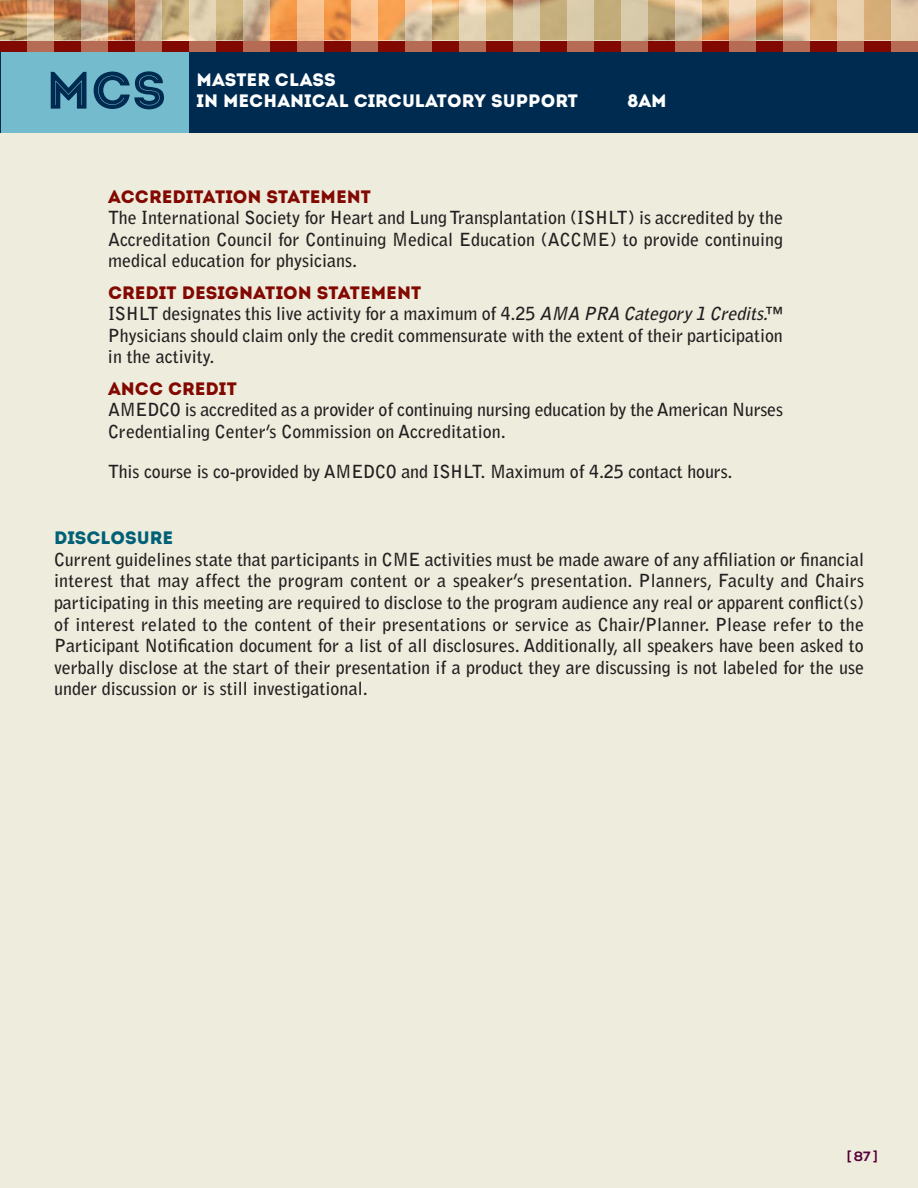
<style>
.page{position:relative;width:918px;height:1188px;background:#fff}
.page>*{position:absolute;margin:0;border:0;box-sizing:border-box;transform-origin:0 0}
.t1{font:52.35px "Intro Inline";color:#002b50}
.t2{font:700 18px/21.6px "Bell Gothic Std";letter-spacing:-.005em;color:#231f20;text-align:justify}
.t3{font:18px "Intro";color:#820902}
.t4{font:18px/21.6px "Intro";color:#fff}
.t5{font:18px "Intro";color:#006076}
.t6{font:700 13.5px "Nexa";color:#580039}
.s1{font-style:italic}
</style>
<div class="page">
<div style="left:0;top:51px;width:918px;height:1137px;background:#eeecdd"></div>
<div style="left:0;top:28px;width:918px;height:24px;background:#820902"></div>
<svg style="left:0;top:0;width:918px;height:40px;background:#cda06a"></svg>
<div style="left:27px;top:40px;width:27px;height:12px;background:#b66b55"></div>
<img style="left:27px;top:0;width:27px;height:40px">
<div style="left:81px;top:40px;width:27px;height:12px;background:#b66b55"></div>
<img style="left:81px;top:0;width:27px;height:40px">
<div style="left:135px;top:40px;width:27px;height:12px;background:#b66b55"></div>
<img style="left:135px;top:0;width:27px;height:40px">
<div style="left:189px;top:40px;width:27px;height:12px;background:#b66b55"></div>
<img style="left:189px;top:0;width:27px;height:40px">
<div style="left:243px;top:40px;width:27px;height:12px;background:#b66b55"></div>
<img style="left:243px;top:0;width:27px;height:40px">
<div style="left:297px;top:40px;width:27px;height:12px;background:#b66b55"></div>
<img style="left:297px;top:0;width:27px;height:40px">
<div style="left:351px;top:40px;width:27px;height:12px;background:#b66b55"></div>
<img style="left:351px;top:0;width:27px;height:40px">
<div style="left:405px;top:40px;width:27px;height:12px;background:#b66b55"></div>
<img style="left:405px;top:0;width:27px;height:40px">
<div style="left:459px;top:40px;width:27px;height:12px;background:#b66b55"></div>
<img style="left:459px;top:0;width:27px;height:40px">
<div style="left:513px;top:40px;width:27px;height:12px;background:#b66b55"></div>
<img style="left:513px;top:0;width:27px;height:40px">
<div style="left:567px;top:40px;width:27px;height:12px;background:#b66b55"></div>
<img style="left:567px;top:0;width:27px;height:40px">
<div style="left:621px;top:40px;width:27px;height:12px;background:#b66b55"></div>
<img style="left:621px;top:0;width:27px;height:40px">
<div style="left:675px;top:40px;width:27px;height:12px;background:#b66b55"></div>
<img style="left:675px;top:0;width:27px;height:40px">
<div style="left:729px;top:40px;width:27px;height:12px;background:#b66b55"></div>
<img style="left:729px;top:0;width:27px;height:40px">
<div style="left:783px;top:40px;width:27px;height:12px;background:#b66b55"></div>
<img style="left:783px;top:0;width:27px;height:40px">
<div style="left:837px;top:40px;width:27px;height:12px;background:#b66b55"></div>
<img style="left:837px;top:0;width:27px;height:40px">
<div style="left:891px;top:40px;width:27px;height:12px;background:#b66b55"></div>
<div style="left:0;top:52px;width:189px;height:80px;background:#74bbce"></div>
<div style="left:189px;top:52px;width:729px;height:80px;background:#002b50"></div>
<h1 class="t1" style="left:46px;top:72px;width:122px">MCS</h1>
<p class="t4" style="left:197px;top:69px;width:383px">MASTER CLASS<br>IN MECHANICAL CIRCULATORY SUPPORT</p>
<p class="t4" style="left:628px;top:90px;width:41px">8AM</p>
<p class="t3" style="left:108px;top:186px;width:265px">ACCREDITATION STATEMENT</p>
<p class="t2" style="left:108px;top:208px;width:677px">The International Society for Heart and Lung Transplantation (ISHLT) is accredited by the Accreditation Council for Continuing Medical Education (ACCME) to provide continuing medical education for physicians.</p>
<p class="t3" style="left:108px;top:282px;width:315px">CREDIT DESIGNATION STATEMENT</p>
<p class="t2" style="left:108px;top:304px;width:677px">ISHLT designates this live activity for a maximum of 4.25 <span class="s1">AMA PRA Category 1 Credits.</span>™ Physicians should claim only the credit commensurate with the extent of their participation in the activity.</p>
<p class="t3" style="left:108px;top:378px;width:130px">ANCC CREDIT</p>
<p class="t2" style="left:108px;top:400px;width:677px">AMEDCO is accredited as a provider of continuing nursing education by the American Nurses<br>Credentialing Center’s Commission on Accreditation.</p>
<p class="t2" style="left:108px;top:461px;width:626px">This course is co-provided by AMEDCO and ISHLT. Maximum of 4.25 contact hours.</p>
<p class="t5" style="left:54px;top:527px;width:121px">DISCLOSURE</p>
<p class="t2" style="left:54px;top:550px;width:812px">Current guidelines state that participants in CME activities must be made aware of any affiliation or financial interest that may affect the program content or a speaker’s presentation. Planners, Faculty and Chairs participating in this meeting are required to disclose to the program audience any real or apparent conflict(s) of interest related to the content of their presentations or service as Chair/Planner. Please refer to the Participant Notification document for a list of all disclosures. Additionally, all speakers have been asked to verbally disclose at the start of their presentation if a product they are discussing is not labeled for the use under discussion or is still investigational.</p>
<p class="t6" style="left:847px;top:1152px;width:32px">[ 87]</p>
</div>
